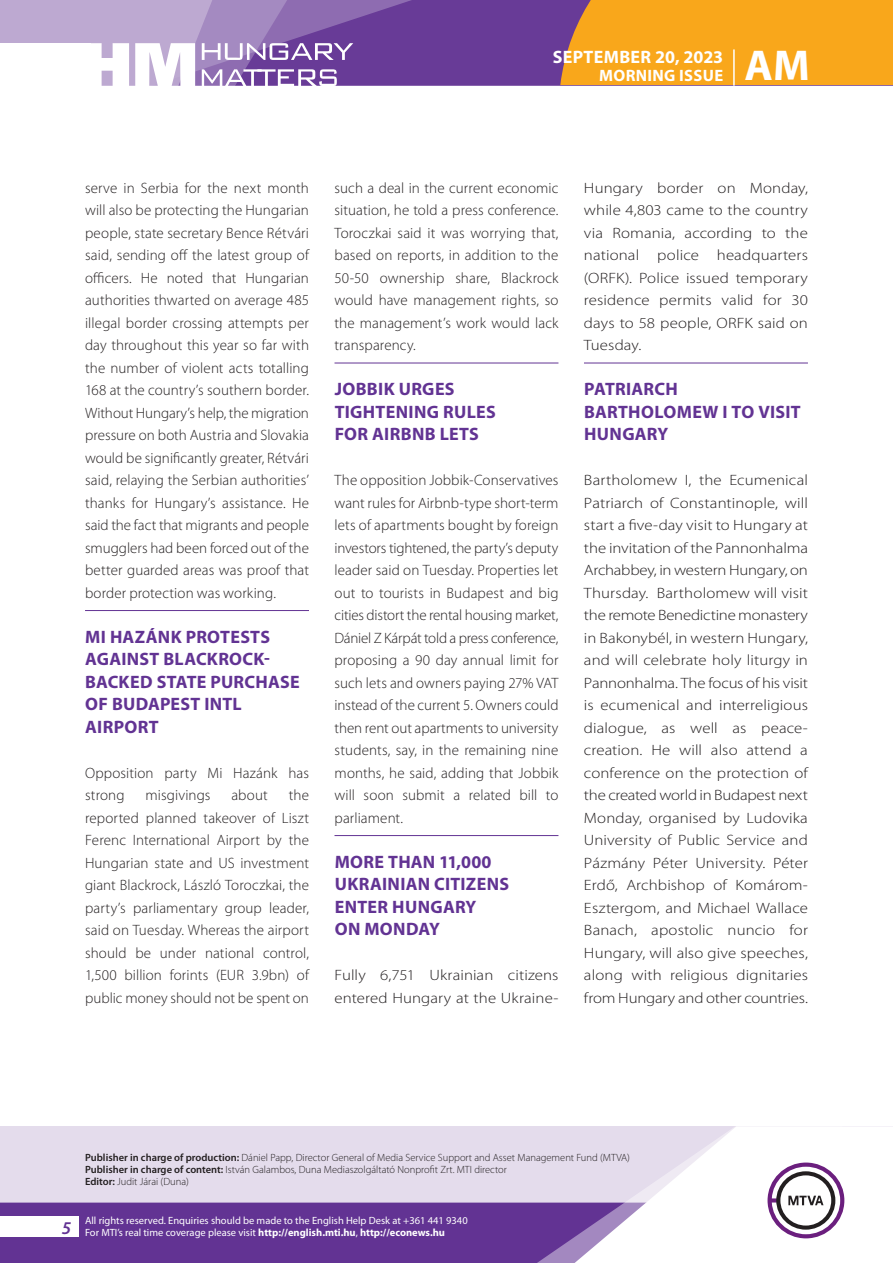
<style>
.page{position:relative;width:893px;height:1263px;background:#fff}
.page>*{position:absolute;margin:0;border:0;box-sizing:border-box;transform-origin:0 0}
.t1{font:700 43.35px "Myriad Pro";color:#fff}
._01_cimsor{font:700 18px/22.5px "Myriad Pro";letter-spacing:.015em;color:#623393}
.t2{font:700 18px "Myriad Pro";letter-spacing:.02em;color:#fff}
.t3{font:700 16.5px "Myriad Pro";letter-spacing:.02em;color:#fff}
._03_kenyer_szöveg-1{font:300 15px/22.5px "Myriad Pro";letter-spacing:.005em;color:#231f20;text-align:justify}
._03_kenyer_szöveg-1-2{font:300 15px/22.5px "Myriad Pro";letter-spacing:.005em;color:#231f20;text-align:justify;scale:1.12 1}
.t4{font:300 10.5px "Myriad Pro";color:#231f20}
.t5{font:10.5px/12px "Myriad Pro";color:#fff}
.s1{font-weight:600}
.s2{font-weight:700}
</style>
<div class="page">
<div style="left:0;top:1126px;width:893px;height:137px;background:#e4dcec"></div>
<div style="left:0;top:1202px;width:506px;height:61px;background:#623393"></div>
<div style="left:506px;top:1202px;width:43px;height:61px;background:#623393"></div>
<svg style="left:549px;top:1126px;width:344px;height:137px;fill:#fff"></svg>
<svg style="left:767px;top:1162px;width:77px;height:76px;background:#c5b8c8"></svg>
<div style="left:0;top:1216px;width:79px;height:20px;background:#fff"></div>
<div style="left:0;top:0;width:893px;height:85px;background:#683b97"></div>
<div style="left:560px;top:0;width:333px;height:85px;background:#f9a71b"></div>
<hr style="left:733px;top:49px;width:2px;height:37px;background:#fff">
<svg style="left:0;top:0;width:479px;height:86px"></svg>
<hr style="left:85px;top:610px;width:224px;height:1px;background:#623393">
<hr style="left:334px;top:363px;width:224px;height:1px;background:#623393">
<hr style="left:334px;top:835px;width:224px;height:1px;background:#623393">
<hr style="left:584px;top:363px;width:224px;height:1px;background:#623393">
<p class="t2" style="left:553px;top:45px;width:172px">SEPTEMBER 20, 2023</p>
<p class="t3" style="left:599px;top:65px;width:125px">MORNING ISSUE</p>
<h1 class="t1" style="left:745px;top:37px;width:67px">AM</h1>
<p class="_03_kenyer_szöveg-1" style="left:85px;top:176px;width:225px">serve in Serbia for the next month will also be protecting the Hungarian people, state secretary Bence Rétvári said, sending off the latest group of officers. He noted that Hungarian authorities thwarted on average 485 illegal border crossing attempts per day throughout this year so far with the number of violent acts totalling 168 at the country’s southern border.<br>Without Hungary’s help, the migration pressure on both Austria and Slovakia would be significantly greater, Rétvári said, relaying the Serbian authorities’ thanks for Hungary’s assistance. He said the fact that migrants and people smugglers had been forced out of the better guarded areas was proof that border protection was working.</p>
<p class="_01_cimsor" style="left:85px;top:625px;width:216px">MI HAZÁNK PROTESTS<br>AGAINST BLACKROCK-<br>BACKED STATE PURCHASE<br>OF BUDAPEST INTL<br>AIRPORT</p>
<p class="_03_kenyer_szöveg-1" style="left:85px;top:761px;width:225px">Opposition party Mi Hazánk has strong</p>
<p class="_03_kenyer_szöveg-1" style="left:85px;top:784px;width:225px;text-indent:204px">the reported planned takeover of Liszt Ferenc International Airport by the Hungarian state and US investment giant Blackrock, László Toroczkai, the party’s parliamentary group leader, said on Tuesday. Whereas the airport should be under national control, 1,500 billion forints (EUR 3.9bn) of public money should not be spent on</p>
<p class="_03_kenyer_szöveg-1" style="left:146px;top:784px;width:66px">misgivings</p>
<p class="_03_kenyer_szöveg-1" style="left:231px;top:784px;width:38px">about</p>
<p class="_03_kenyer_szöveg-1" style="left:334px;top:176px;width:225px">such a deal in the current economic situation, he told a press conference.<br>Toroczkai said it was worrying that, based on reports, in addition to the 50-50 ownership share, Blackrock would have management rights, so the management’s work would lack transparency.</p>
<p class="_01_cimsor" style="left:335px;top:377px;width:163px">JOBBIK URGES<br>TIGHTENING RULES<br>FOR AIRBNB LETS</p>
<p class="_03_kenyer_szöveg-1" style="left:334px;top:469px;width:225px">The opposition Jobbik-Conservatives want rules for Airbnb-type short-term lets of apartments bought by foreign investors tightened, the party’s deputy leader said on Tuesday. Properties let out to tourists in Budapest and big cities distort the rental housing market, Dániel Z Kárpát told a press conference, proposing a 90 day annual limit for such lets and owners paying 27% VAT instead of the current 5. Owners could then rent out apartments to university students, say, in the remaining nine months, he said, adding that Jobbik will soon submit a related bill to parliament.</p>
<p class="_01_cimsor" style="left:335px;top:850px;width:176px">MORE THAN 11,000<br>UKRAINIAN CITIZENS<br>ENTER HUNGARY<br>ON MONDAY</p>
<p class="_03_kenyer_szöveg-1-2" style="left:334px;top:964px;width:201px">Fully 6,751 Ukrainian citizens entered Hungary at the Ukraine-</p>
<p class="_03_kenyer_szöveg-1-2" style="left:584px;top:176px;width:201px">Hungary border on Monday, while 4,803 came to the country via Romania, according to the national police headquarters (ORFK). Police issued temporary residence permits valid for 30 days to 58 people, ORFK said on Tuesday.</p>
<p class="_01_cimsor" style="left:584px;top:377px;width:218px">PATRIARCH<br>BARTHOLOMEW I TO VISIT<br>HUNGARY</p>
<p class="_03_kenyer_szöveg-1-2" style="left:584px;top:469px;width:201px">Bartholomew I, the Ecumenical Patriarch of Constantinople, will start a five-day visit to Hungary at the invitation of the Pannonhalma Archabbey, in western Hungary, on Thursday. Bartholomew will visit the remote Benedictine monastery in Bakonybél, in western Hungary, and will celebrate holy liturgy in Pannonhalma. The focus of his visit is ecumenical and interreligious dialogue, as well as peace&shy;creation. He will also attend a conference on the protection of the created world in Budapest next Monday, organised by Ludovika University of Public Service and Pázmány Péter University. Péter Erdő, Archbishop of Komárom-Esztergom, and Michael Wallace Banach, apostolic nuncio for Hungary, will also give speeches, along with religious dignitaries from Hungary and other countries.</p>
<p class="t4" style="left:85px;top:1151px;width:546px"><span class="s1">Publisher in charge of production:</span> Dániel Papp, Director General of Media Service Support and Asset Management Fund (MTVA)</p>
<p class="t4" style="left:85px;top:1163px;width:423px"><span class="s1">Publisher in charge of content:</span> István Galambos, Duna Mediaszolgáltató Nonprofit Zrt. MTI director</p>
<p class="t4" style="left:85px;top:1175px;width:105px"><span class="s1">Editor:</span> Judit Járai (Duna)</p>
<p class="t5" style="left:62px;top:1214px;width:407px;text-indent:23px">All rights reserved. Enquiries should be made to the English Help Desk at +361 441 9340<br><sup>5</sup> For MTI’s real time coverage please visit <span class="s2">http://english.mti.hu</span>, <span class="s2">http://econews.hu</span></p>
</div>
